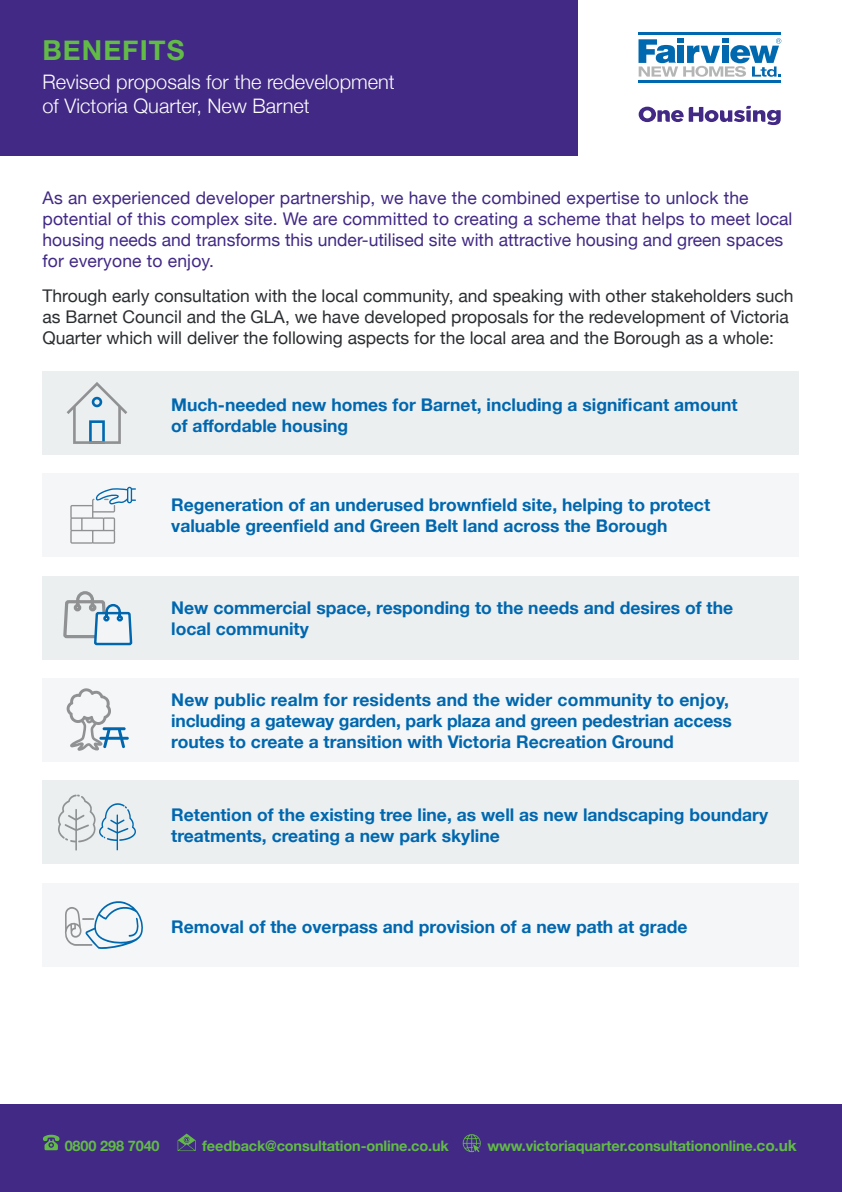
<style>
.page{position:relative;width:842px;height:1192px;background:#fff}
.page>*{position:absolute;margin:0;border:0;box-sizing:border-box;transform-origin:0 0}
.t1{font:700 27.5px "Helvetica Neue";letter-spacing:.04em;color:#62bb46}
.t2{font:300 20px/24px "Helvetica Neue";color:#fff}
.t3{font:700 17.5px/21px "Helvetica Neue";color:#0067af}
.t4{font:17.5px/21px "Helvetica Neue";letter-spacing:.01em;color:#412985}
.t5{font:17.5px/21px "Helvetica Neue";color:#2b2e31}
.t6{font:700 14.5px "Helvetica Neue";letter-spacing:-.01em;color:#62bb46}
.s1{font-size:15.5px}
</style>
<div class="page">
<div style="left:0;top:1104px;width:842px;height:88px;background:#412985"></div>
<div style="left:0;top:0;width:578px;height:155px;background:#412985"></div>
<hr style="left:638px;top:81px;width:142px;height:2px;background:#0068af">
<hr style="left:638px;top:33px;width:142px;height:2px;background:#0068af">
<svg style="left:638px;top:38px;width:143px;height:39px"></svg>
<svg style="left:639px;top:106px;width:142px;height:19px"></svg>
<svg style="left:178px;top:1134px;width:18px;height:17px"></svg>
<svg style="left:43px;top:1135px;width:16px;height:15px"></svg>
<svg style="left:463px;top:1134px;width:18px;height:18px"></svg>
<div style="left:43px;top:371px;width:756px;height:83px;background:#e6ebed"></div>
<svg style="left:67px;top:382px;width:60px;height:62px"></svg>
<div style="left:43px;top:781px;width:756px;height:83px;background:#e6ebed"></div>
<svg style="left:58px;top:795px;width:78px;height:55px"></svg>
<div style="left:43px;top:474px;width:756px;height:83px;background:#f2f4f5"></div>
<svg style="left:70px;top:487px;width:66px;height:57px"></svg>
<div style="left:43px;top:576px;width:756px;height:83px;background:#e6ebed"></div>
<svg style="left:63px;top:591px;width:70px;height:55px"></svg>
<div style="left:43px;top:678px;width:756px;height:84px;background:#f2f4f5"></div>
<svg style="left:66px;top:688px;width:63px;height:63px"></svg>
<div style="left:43px;top:883px;width:756px;height:83px;background:#f2f4f5"></div>
<svg style="left:65px;top:901px;width:78px;height:48px"></svg>
<h1 class="t1" style="left:43px;top:28px;width:144px">BENEFITS</h1>
<p class="t2" style="left:43px;top:69px;width:354px">Revised proposals for the redevelopment of Victoria Quarter, New Barnet</p>
<p class="t4" style="left:43px;top:188px;width:751px">As an experienced developer partnership, we have the combined expertise to unlock the potential of this complex site. We are committed to creating a scheme that helps to meet local housing needs and transforms this under-utilised site with attractive housing and green spaces for everyone to enjoy.</p>
<p class="t5" style="left:43px;top:286px;width:753px">Through early consultation with the local community, and speaking with other stakeholders such as Barnet Council and the GLA, we have developed proposals for the redevelopment of Victoria<br>Quarter which will deliver the following aspects for the local area and the Borough as a whole:</p>
<p class="t3" style="left:171px;top:395px;width:568px">Much-needed new homes for Barnet, including a significant amount of affordable housing</p>
<p class="t3" style="left:171px;top:495px;width:540px">Regeneration of an underused brownfield site, helping to protect valuable greenfield and Green Belt land across the Borough</p>
<p class="t3" style="left:171px;top:597px;width:563px">New commercial space, responding to the needs and desires of the local community</p>
<p class="t3" style="left:171px;top:690px;width:562px">New public realm for residents and the wider community to enjoy, including a gateway garden, park plaza and green pedestrian access routes to create a transition with Victoria Recreation Ground</p>
<p class="t3" style="left:171px;top:805px;width:598px">Retention of the existing tree line, as well as new landscaping boundary treatments, creating a new park skyline</p>
<p class="t3" style="left:171px;top:917px;width:518px">Removal of the overpass and provision of a new path at grade</p>
<p class="t6" style="left:65px;top:1135px;width:97px">0800 298 7040</p>
<p class="t6" style="left:202px;top:1135px;width:248px">feedback@consultation-online.co.uk</p>
<p class="t6" style="left:488px;top:1135px;width:311px">www.victoriaquarter.consultationonline.<span class="s1">co.uk</span></p>
</div>
